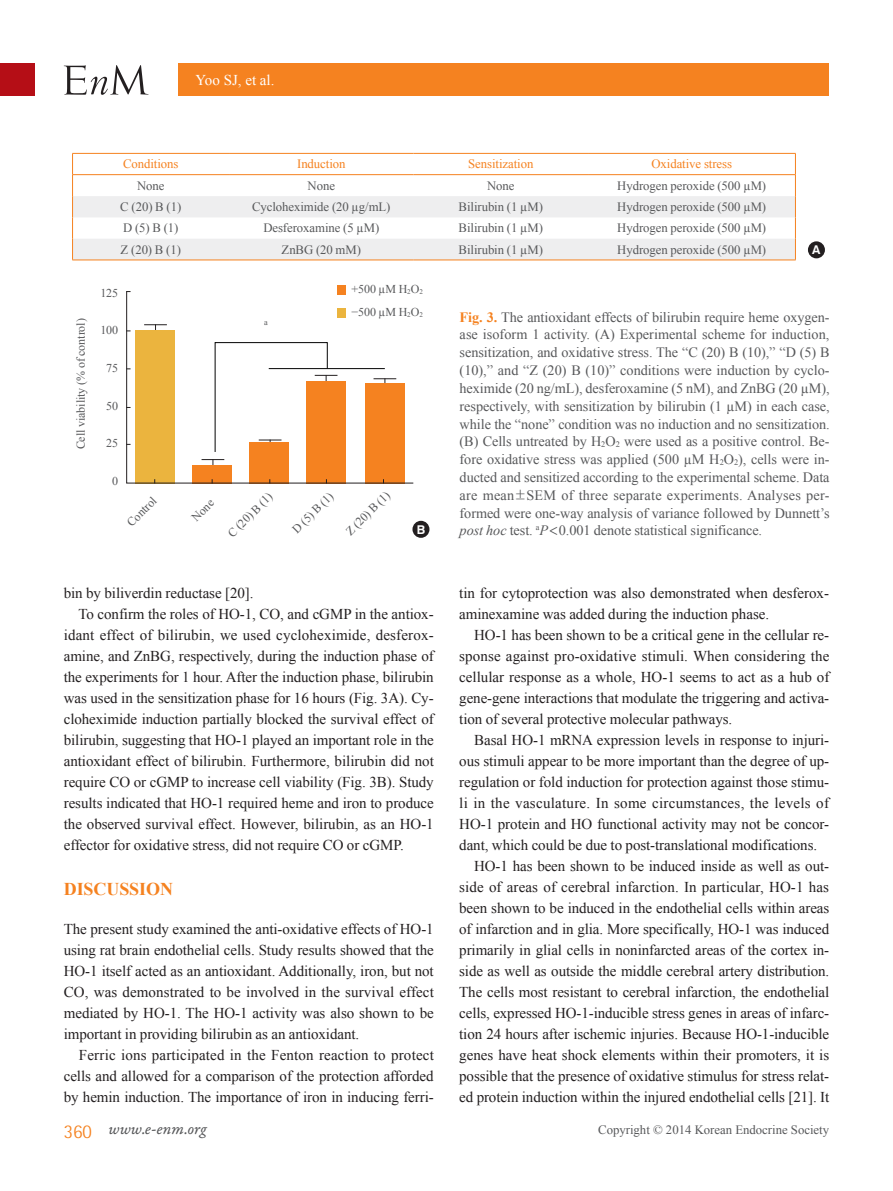
<style>
.page{position:relative;width:893px;height:1191px;background:#fff}
.page>*{position:absolute;margin:0;border:0;box-sizing:border-box;transform-origin:0 0}
.소제목1{font:700 18px "Times New Roman";letter-spacing:-.005em;color:#f58220}
.t1{font:16.5px "Garamond Premr Pro It Capt";color:#57585a}
.본문{font:15px/21px "Times New Roman";letter-spacing:-.005em;color:#231f20;text-align:justify}
.t2{font:15px "Times New Roman";color:#fff}
.표그림제목{font:14.25px/17.9px "Times New Roman";letter-spacing:-.005em;color:#57585a;text-align:justify}
.표본문{font:12.75px "Times New Roman";letter-spacing:-.005em;color:#57585a}
.표머리글{font:12.75px "Times New Roman";letter-spacing:-.005em;color:#f58220}
.t3{font:700 12.15px "Swiss 721 BT";color:#fff}
.그림지문{font:12px "Times New Roman";letter-spacing:-.005em;color:#57585a}
.표본문-2{font:12px "Times New Roman";color:#57585a}
.표그림제목-2{font:8.25px "Times New Roman";color:#57585a}
.s1{font-size:7.05px}
.s2{font-weight:700;color:#f58220}
.s3{font-size:8.25px}
.s4{font-family:"Dotum"}
.s5{font-style:italic}
.s6{font-family:"Rotis Semi Sans Std";font-weight:300;font-size:19.5px;color:#f58220}
</style>
<div class="page">
<div style="left:0;top:64px;width:34px;height:32px;background:#b50e16"></div>
<div style="left:179px;top:64px;width:650px;height:32px;background:#f58220"></div>
<svg style="left:64px;top:65px;width:85px;height:30px"></svg>
<svg style="left:73px;top:196px;width:722px;height:64px;fill:#eeeeef"></svg>
<hr style="left:72px;top:153px;width:157px;height:1px;background:#f58220">
<hr style="left:229px;top:153px;width:185px;height:1px;background:#f58220">
<hr style="left:414px;top:153px;width:174px;height:1px;background:#f58220">
<hr style="left:588px;top:153px;width:208px;height:1px;background:#f58220">
<hr style="left:72px;top:174px;width:157px;height:1px;background:#f58220">
<hr style="left:229px;top:174px;width:185px;height:1px;background:#f58220">
<hr style="left:414px;top:174px;width:174px;height:1px;background:#f58220">
<hr style="left:588px;top:174px;width:208px;height:1px;background:#f58220">
<svg style="left:72px;top:154px;width:1px;height:106px"></svg>
<svg style="left:795px;top:154px;width:1px;height:106px"></svg>
<hr style="left:72px;top:260px;width:157px;height:1px;background:#f58220">
<hr style="left:229px;top:260px;width:185px;height:1px;background:#f58220">
<hr style="left:414px;top:260px;width:174px;height:1px;background:#f58220">
<hr style="left:588px;top:260px;width:208px;height:1px;background:#f58220">
<div style="left:808px;top:241px;width:17px;height:17px;background:#231f20;border-radius:50%"></div>
<div style="left:337px;top:286px;width:9px;height:9px;background:#f58220"></div>
<div style="left:412px;top:521px;width:17px;height:17px;background:#231f20;border-radius:50%"></div>
<svg style="left:126px;top:291px;width:288px;height:193px"></svg>
<p class="t2" style="left:196px;top:70px;width:80px">Yoo SJ, et al.</p>
<p class="그림지문" style="left:73px;top:449px;width:133px;rotate:-90deg">Cell viability (% of control)</p>
<p class="표머리글" style="left:123px;top:155px;width:57px">Conditions</p>
<p class="표머리글" style="left:297px;top:155px;width:50px">Induction</p>
<p class="표머리글" style="left:468px;top:155px;width:67px">Sensitization</p>
<p class="표머리글" style="left:651px;top:155px;width:82px">Oxidative stress</p>
<p class="표본문" style="left:137px;top:177px;width:29px">None</p>
<p class="표본문" style="left:308px;top:177px;width:29px">None</p>
<p class="표본문" style="left:487px;top:177px;width:29px">None</p>
<p class="표본문" style="left:617px;top:177px;width:150px">Hydrogen peroxide (500 µM)</p>
<p class="표본문" style="left:120px;top:198px;width:63px">C (20) B (1)</p>
<p class="표본문" style="left:252px;top:198px;width:140px">Cycloheximide (20 µg/mL)</p>
<p class="표본문" style="left:459px;top:198px;width:86px">Bilirubin (1 µM)</p>
<p class="표본문" style="left:617px;top:198px;width:150px">Hydrogen peroxide (500 µM)</p>
<p class="표본문" style="left:123px;top:219px;width:57px">D (5) B (1)</p>
<p class="표본문" style="left:263px;top:219px;width:117px">Desferoxamine (5 µM)</p>
<p class="표본문" style="left:459px;top:219px;width:86px">Bilirubin (1 µM)</p>
<p class="표본문" style="left:617px;top:219px;width:150px">Hydrogen peroxide (500 µM)</p>
<p class="표본문" style="left:121px;top:241px;width:62px">Z (20) B (1)</p>
<p class="표본문" style="left:282px;top:241px;width:81px">ZnBG (20 mM)</p>
<p class="표본문" style="left:459px;top:241px;width:86px">Bilirubin (1 µM)</p>
<p class="표본문" style="left:617px;top:241px;width:150px">Hydrogen peroxide (500 µM)</p>
<p class="t3" style="left:812px;top:242px;width:10px">A</p>
<p class="그림지문" style="left:351px;top:281px;width:73px">+500 µM H<span class="s1">2</span>O<span class="s1">2</span></p>
<p class="그림지문" style="left:351px;top:304px;width:73px">−500 µM H<span class="s1">2</span>O<span class="s1">2</span></p>
<p class="그림지문" style="left:100px;top:285px;width:19px">125</p>
<p class="그림지문" style="left:100px;top:322px;width:19px">100</p>
<p class="그림지문" style="left:106px;top:360px;width:13px">75</p>
<p class="그림지문" style="left:106px;top:397px;width:13px">50</p>
<p class="그림지문" style="left:106px;top:435px;width:13px">25</p>
<p class="그림지문" style="left:112px;top:473px;width:7px">0</p>
<p class="표그림제목" style="left:460px;top:308px;width:372px"><span class="s2">Fig. 3.</span> The antioxidant effects of bilirubin require heme oxygen&shy;ase isoform 1 activity. (A) Experimental scheme for induction, sensitization, and oxidative stress. The “C (20) B (10),” “D (5) B (10),” and “Z (20) B (10)” conditions were induction by cyclo&shy;heximide (20 ng/mL), desferoxamine (5 nM), and ZnBG (20 µM), respectively, with sensitization by bilirubin (1 µM) in each case, while the “none” condition was no induction and no sensitization. (B) Cells untreated by H<span class="s3">2</span>O<span class="s3">2</span> were used as a positive control. Be&shy;fore oxidative stress was applied (500 µM H<span class="s3">2</span>O<span class="s3">2</span>), cells were in&shy;ducted and sensitized according to the experimental scheme. Data are mean<span class="s4">±</span>SEM of three separate experiments. Analyses per&shy;formed were one-way analysis of variance followed by Dunnett’s <span class="s5">post hoc</span> test. <sup>a</sup><span class="s5">P</span><span class="s4">&lt;</span>0.001 denote statistical significance.</p>
<p class="표그림제목-2" style="left:264px;top:317px;width:5px">a</p>
<p class="표본문-2" style="left:342px;top:527px;width:58px;rotate:-45deg">Z (20) B (1)</p>
<p class="그림지문" style="left:123px;top:518px;width:38px;rotate:-45deg">Control</p>
<p class="그림지문" style="left:188px;top:513px;width:27px;rotate:-45deg">None</p>
<p class="표본문-2" style="left:224px;top:529px;width:59px;rotate:-45deg">C (20) B (1)</p>
<p class="표본문-2" style="left:289px;top:525px;width:54px;rotate:-45deg">D (5) B (1)</p>
<p class="t3" style="left:417px;top:522px;width:10px">B</p>
<p class="본문" style="left:64px;top:582px;width:191px">bin by biliverdin reductase [20].</p>
<p class="본문" style="left:64px;top:603px;width:372px;text-indent:15px">To confirm the roles of HO-1, CO, and cGMP in the antiox&shy;idant effect of bilirubin, we used cycloheximide, desferox&shy;amine, and ZnBG, respectively, during the induction phase of the experiments for 1 hour. After the induction phase, bilirubin was used in the sensitization phase for 16 hours (Fig. 3A). Cy&shy;cloheximide induction partially blocked the survival effect of bilirubin, suggesting that HO-1 played an important role in the antioxidant effect of bilirubin. Furthermore, bilirubin did not require CO or cGMP to increase cell viability (Fig. 3B). Study results indicated that HO-1 required heme and iron to produce the observed survival effect. However, bilirubin, as an HO-1 effector for oxidative stress, did not require CO or cGMP.</p>
<p class="소제목1" style="left:64px;top:876px;width:111px">DISCUSSION</p>
<p class="본문" style="left:64px;top:918px;width:372px">The present study examined the anti-oxidative effects of HO-1 using rat brain endothelial cells. Study results showed that the HO-1 itself acted as an antioxidant. Additionally, iron, but not CO, was demonstrated to be involved in the survival effect mediated by HO-1. The HO-1 activity was also shown to be important in providing bilirubin as an antioxidant.</p>
<p class="본문" style="left:64px;top:1044px;width:372px;text-indent:15px">Ferric ions participated in the Fenton reaction to protect cells and allowed for a comparison of the protection afforded by hemin induction. The importance of iron in inducing ferri-</p>
<p class="본문" style="left:459px;top:582px;width:371px">tin for cytoprotection was also demonstrated when desferox&shy;aminexamine was added during the induction phase.</p>
<p class="본문" style="left:459px;top:624px;width:372px;text-indent:15px">HO-1 has been shown to be a critical gene in the cellular re&shy;sponse against pro-oxidative stimuli. When considering the cellular response as a whole, HO-1 seems to act as a hub of gene-gene interactions that modulate the triggering and activa&shy;tion of several protective molecular pathways.</p>
<p class="본문" style="left:459px;top:729px;width:371px;text-indent:15px">Basal HO-1 mRNA expression levels in response to injuri&shy;ous stimuli appear to be more important than the degree of up&shy;regulation or fold induction for protection against those stimu&shy;li in the vasculature. In some circumstances, the levels of HO-1 protein and HO functional activity may not be concor&shy;dant, which could be due to post-translational modifications.</p>
<p class="본문" style="left:459px;top:855px;width:372px;text-indent:15px">HO-1 has been shown to be induced inside as well as out&shy;side of areas of cerebral infarction. In particular, HO-1 has been shown to be induced in the endothelial cells within areas of infarction and in glia. More specifically, HO-1 was induced primarily in glial cells in noninfarcted areas of the cortex in&shy;side as well as outside the middle cerebral artery distribution.<br>The cells most resistant to cerebral infarction, the endothelial cells, expressed HO-1-inducible stress genes in areas of infarc&shy;tion 24 hours after ischemic injuries. Because HO-1-inducible genes have heat shock elements within their promoters, it is possible that the presence of oxidative stimulus for stress relat&shy;ed protein induction within the injured endothelial cells [21]. It</p>
<p class="t1" style="left:64px;top:1118px;width:144px"><span class="s6">360</span> www.e-enm.org</p>
<p class="표본문" style="left:598px;top:1120px;width:233px">Copyright © 2014 Korean Endocrine Society</p>
</div>
